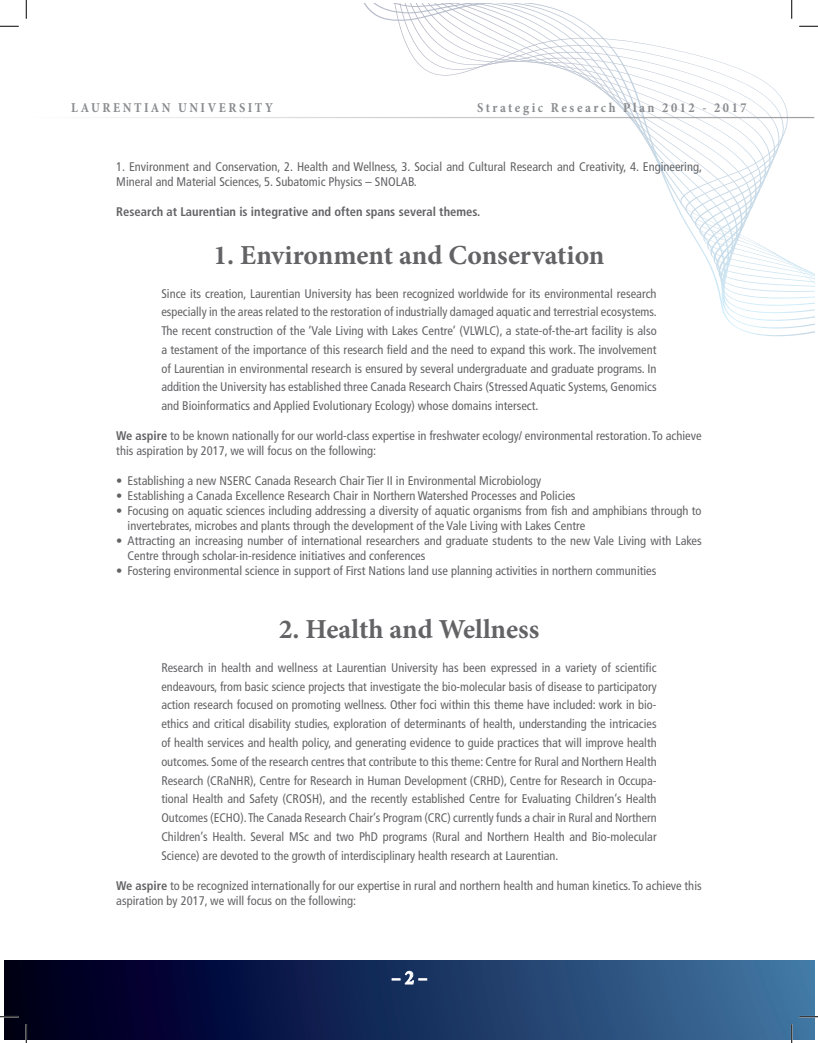
<style>
.page{position:relative;width:818px;height:1043px;background:#fff}
.page>*{position:absolute;margin:0;border:0;box-sizing:border-box;transform-origin:0 0}
.t1{font:700 27.5px "Minion Pro";color:#636366}
.t2{font:700 condensed 20px "Minion Pro";color:#fff}
.t3{font:700 condensed 13.75px "Minion Pro";letter-spacing:.19em;color:#8a8c8f}
.t4{font:condensed 12.5px/18.8px "Frutiger LT Std";color:#636366}
.t5{font:700 condensed 12.5px "Frutiger LT Std";color:#636366}
.s1{font-weight:700}
</style>
<div class="page">
<svg style="left:364px;top:4px;width:450px;height:333px"></svg>
<div style="left:5px;top:960px;width:809px;height:79px;background:linear-gradient(to right,#000017,#3f74a4)"></div>
<hr style="left:26px;top:117px;width:788px;height:1px;background:#9d9fa2">
<svg style="left:392px;top:970px;width:34px;height:14px"></svg>
<svg style="left:0;top:25px;width:19px;height:2px"></svg>
<svg style="left:799px;top:25px;width:19px;height:2px"></svg>
<svg style="left:0;top:1015px;width:19px;height:2px"></svg>
<svg style="left:799px;top:1015px;width:19px;height:2px"></svg>
<svg style="left:25px;top:0;width:2px;height:19px"></svg>
<svg style="left:25px;top:1024px;width:2px;height:18px"></svg>
<svg style="left:790px;top:0;width:2px;height:19px"></svg>
<svg style="left:790px;top:1024px;width:2px;height:18px"></svg>
<p class="t3" style="left:71px;top:98px;width:203px">LAURENTIAN UNIVERSITY</p>
<p class="t3" style="left:477px;top:98px;width:271px">Strategic Research Plan 2012 - 2017</p>
<p class="t4" style="left:116px;top:159px;width:587px;line-height:15px">1. Environment and Conservation, 2. Health and Wellness, 3. Social and Cultural Research and Creativity, 4. Engineering,<br>Mineral and Material Sciences, 5. Subatomic Physics – SNOLAB.</p>
<p class="t5" style="left:116px;top:204px;width:365px">Research at Laurentian is integrative and often spans several themes.</p>
<p class="t1" style="left:213px;top:235px;width:392px">1. Environment and Conservation</p>
<p class="t4" style="left:161px;top:284px;width:497px;text-align:justify">Since its creation, Laurentian University has been recognized worldwide for its environmental research especially in the areas related to the restoration of industrially damaged aquatic and terrestrial ecosystems.<br>The recent construction of the ‘Vale Living with Lakes Centre’ (VLWLC), a state-of-the-art facility is also a testament of the importance of this research field and the need to expand this work. The involvement of Laurentian in environmental research is ensured by several undergraduate and graduate programs. In addition the University has established three Canada Research Chairs (Stressed Aquatic Systems, Genomics and Bioinformatics and Applied Evolutionary Ecology) whose domains intersect.</p>
<p class="t4" style="left:116px;top:428px;width:586px;line-height:15px"><span class="s1">We aspire</span> to be known nationally for our world-class expertise in freshwater ecology/ environmental restoration. To achieve this aspiration by 2017, we will focus on the following:</p>
<p class="t4" style="left:116px;top:471px;width:426px">• Establishing a new NSERC Canada Research Chair Tier II in Environmental Microbiology</p>
<p class="t4" style="left:116px;top:486px;width:460px">• Establishing a Canada Excellence Research Chair in Northern Watershed Processes and Policies</p>
<p class="t4" style="left:128px;top:503px;width:575px;line-height:15px;text-indent:-11px">• Focusing on aquatic sciences including addressing a diversity of aquatic organisms from fish and amphibians through to invertebrates, microbes and plants through the development of the Vale Living with Lakes Centre</p>
<p class="t4" style="left:128px;top:533px;width:575px;line-height:15px;text-indent:-11px">• Attracting an increasing number of international researchers and graduate students to the new Vale Living with Lakes<br>Centre through scholar-in-residence initiatives and conferences</p>
<p class="t4" style="left:116px;top:561px;width:541px">• Fostering environmental science in support of First Nations land use planning activities in northern communities</p>
<p class="t1" style="left:278px;top:610px;width:262px">2. Health and Wellness</p>
<p class="t4" style="left:161px;top:658px;width:497px;text-align:justify">Research in health and wellness at Laurentian University has been expressed in a variety of scientific endeavours, from basic science projects that investigate the bio-molecular basis of disease to participatory action research focused on promoting wellness. Other foci within this theme have included: work in bio&shy;ethics and critical disability studies, exploration of determinants of health, understanding the intricacies of health services and health policy, and generating evidence to guide practices that will improve health outcomes. Some of the research centres that contribute to this theme: Centre for Rural and Northern Health Research (CRaNHR), Centre for Research in Human Development (CRHD), Centre for Research in Occupa&shy;tional Health and Safety (CROSH), and the recently established Centre for Evaluating Children’s Health Outcomes (ECHO).The Canada Research Chair’s Program (CRC) currently funds a chair in Rural and Northern Children’s Health. Several MSc and two PhD programs (Rural and Northern Health and Bio-molecular Science) are devoted to the growth of interdisciplinary health research at Laurentian.</p>
<p class="t4" style="left:116px;top:877px;width:587px;line-height:15px"><span class="s1">We aspire</span> to be recognized internationally for our expertise in rural and northern health and human kinetics. To achieve this aspiration by 2017, we will focus on the following:</p>
<p class="t2" style="left:391px;top:963px;width:38px">– 2 –</p>
</div>
